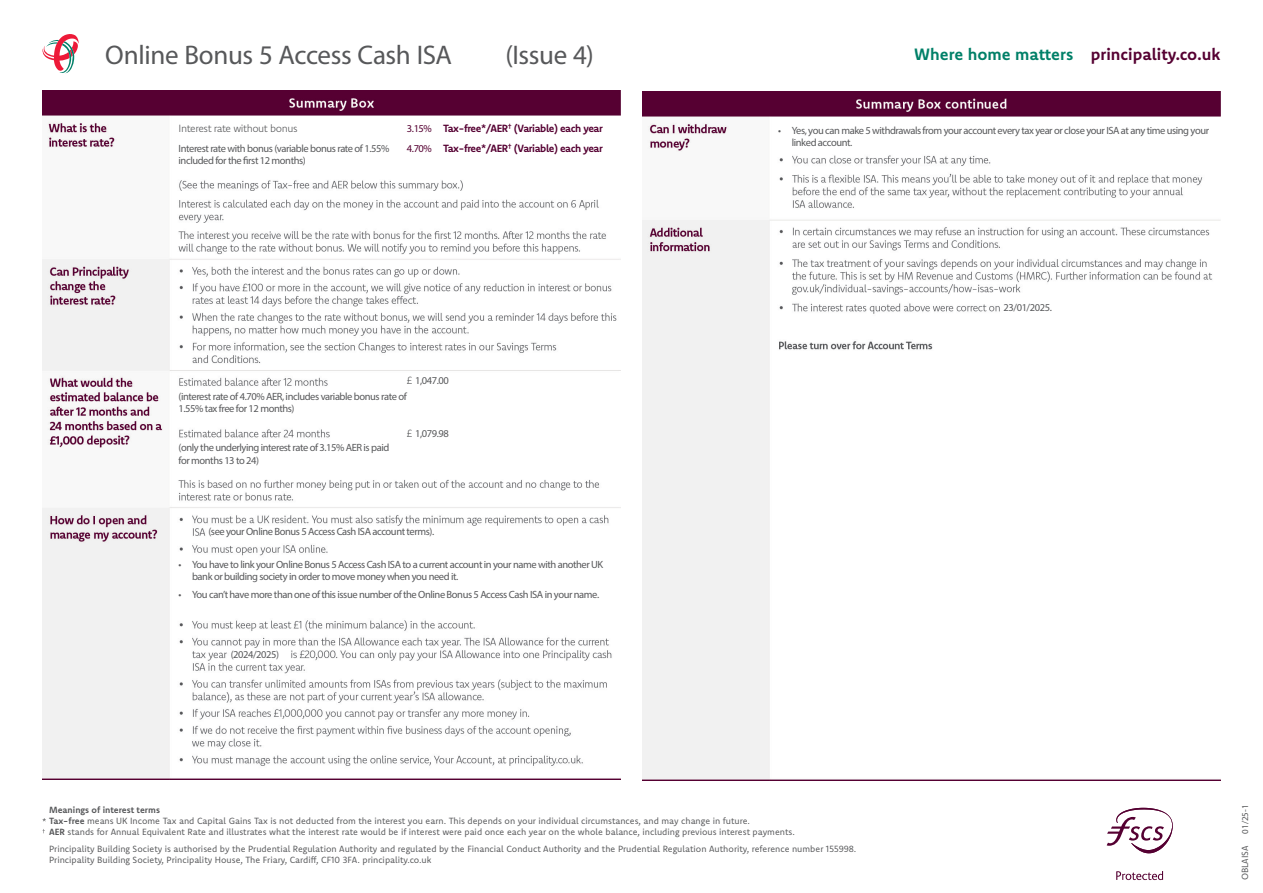
<style>
.page{position:relative;width:1263px;height:893px;background:#fff}
.page>*{position:absolute;margin:0;border:0;box-sizing:border-box;transform-origin:0 0}
.Product_title{font:27px "Myriad Pro";letter-spacing:-.015em;color:#57585a}
.tagline{font:700 16.5px "Komet";color:#550032}
.Table_copy{font:10.5px/12.6px "Myriad Pro";letter-spacing:-.04em;color:#57585a}
.Table_copy-2{font:700 10.5px "Komet";letter-spacing:-.04em;color:#550032}
.Table_copy-3{font:300 10.5px "Komet";letter-spacing:-.04em;color:#57585a}
.Plum_subhead{font:10.5px "Myriad Pro";color:#550032}
.small_print{font:9px/10.8px "Komet";color:#57585a}
.ref_number{font:9px "Komet";color:#57585a}
.ref_number-2{font:9px "Myriad Pro";color:#57585a}
.s1{font-family:"Komet";font-weight:300}
.s2{color:#008068}
.s3{font-weight:700}
</style>
<div class="page">
<svg style="left:43px;top:34px;width:36px;height:39px"></svg>
<svg style="left:1116px;top:871px;width:47px;height:9px"></svg>
<svg style="left:1107px;top:808px;width:66px;height:45px"></svg>
<img style="left:43px;top:90px;width:578px;height:689px">
<img style="left:642px;top:91px;width:578px;height:689px">
<p class="Product_title" style="left:105px;top:38px;width:348px">Online Bonus 5 Access Cash ISA</p>
<p class="Product_title" style="left:505px;top:38px;width:90px">(Issue 4)</p>
<p class="Table_copy-2" style="left:443px;top:121px;width:161px">Tax-free*/AER<sup>†</sup> (Variable) each year</p>
<p class="Table_copy-3" style="left:179px;top:121px;width:120px">Interest rate without bonus</p>
<p class="Plum_subhead" style="left:407px;top:122px;width:26px">3.15%</p>
<p class="Plum_subhead" style="left:407px;top:142px;width:26px">4.70%</p>
<p class="Table_copy" style="left:179px;top:142px;width:212px">Interest rate with bonus (variable bonus rate of 1.55% included for the first 12 months)</p>
<p class="Table_copy-2" style="left:443px;top:141px;width:161px">Tax-free*/AER<sup>†</sup> (Variable) each year</p>
<p class="Table_copy" style="left:407px;top:374px;width:43px"><span class="s1">£</span> 1,047.00</p>
<p class="Table_copy" style="left:179px;top:390px;width:230px">(interest rate of 4.70% AER, includes variable bonus rate of<br>1.55% tax free for 12 months)</p>
<p class="Table_copy" style="left:179px;top:441px;width:212px">(only the underlying interest rate of 3.15% AER is paid for months 13 to 24)</p>
<p class="Table_copy" style="left:407px;top:427px;width:43px"><span class="s1">£</span> 1,079.98</p>
<p class="Table_copy" style="left:208px;top:525px;width:227px">(see your Online Bonus 5 Access Cash ISA account terms).</p>
<p class="Table_copy" style="left:192px;top:558px;width:413px;text-indent:-14px">• You have to link your Online Bonus 5 Access Cash ISA to a current account in your name with another UK bank or building society in order to move money when you need it.</p>
<p class="Table_copy" style="left:179px;top:588px;width:422px">• You can’t have more than one of this issue number of the Online Bonus 5 Access Cash ISA in your name.</p>
<p class="Table_copy" style="left:231px;top:648px;width:50px">(2024/2025)</p>
<p class="tagline" style="left:914px;top:43px;width:308px"><span class="s2">Where home matters</span> principality.co.uk</p>
<p class="Table_copy" style="left:792px;top:124px;width:419px;text-indent:-14px">• Yes, you can make 5 withdrawals from your account every tax year or close your ISA at any time using your linked account.</p>
<p class="Table_copy" style="left:1003px;top:301px;width:50px">23/01/2025.</p>
<p class="small_print" style="left:49px;top:805px;width:747px"><span class="s3">Meanings of interest terms<br>Tax-free</span> means UK Income Tax and Capital Gains Tax is not deducted from the interest you earn. This depends on your individual circumstances, and may change in future.<br><span class="s3">AER</span> stands for Annual Equivalent Rate and illustrates what the interest rate would be if interest were paid once each year on the whole balance, including previous interest payments.</p>
<p class="small_print" style="left:49px;top:843px;width:809px">Principality Building Society is authorised by the Prudential Regulation Authority and regulated by the Financial Conduct Authority and the Prudential Regulation Authority, reference number 155998.<br>Principality Building Society, Principality House, The Friary, Cardiff, CF10 3FA. principality.co.uk</p>
<p class="ref_number-2" style="left:1239px;top:834px;width:30px;rotate:-90deg">01/25-1</p>
<p class="ref_number" style="left:1239px;top:880px;width:36px;rotate:-90deg">OBLAISA</p>
</div>
